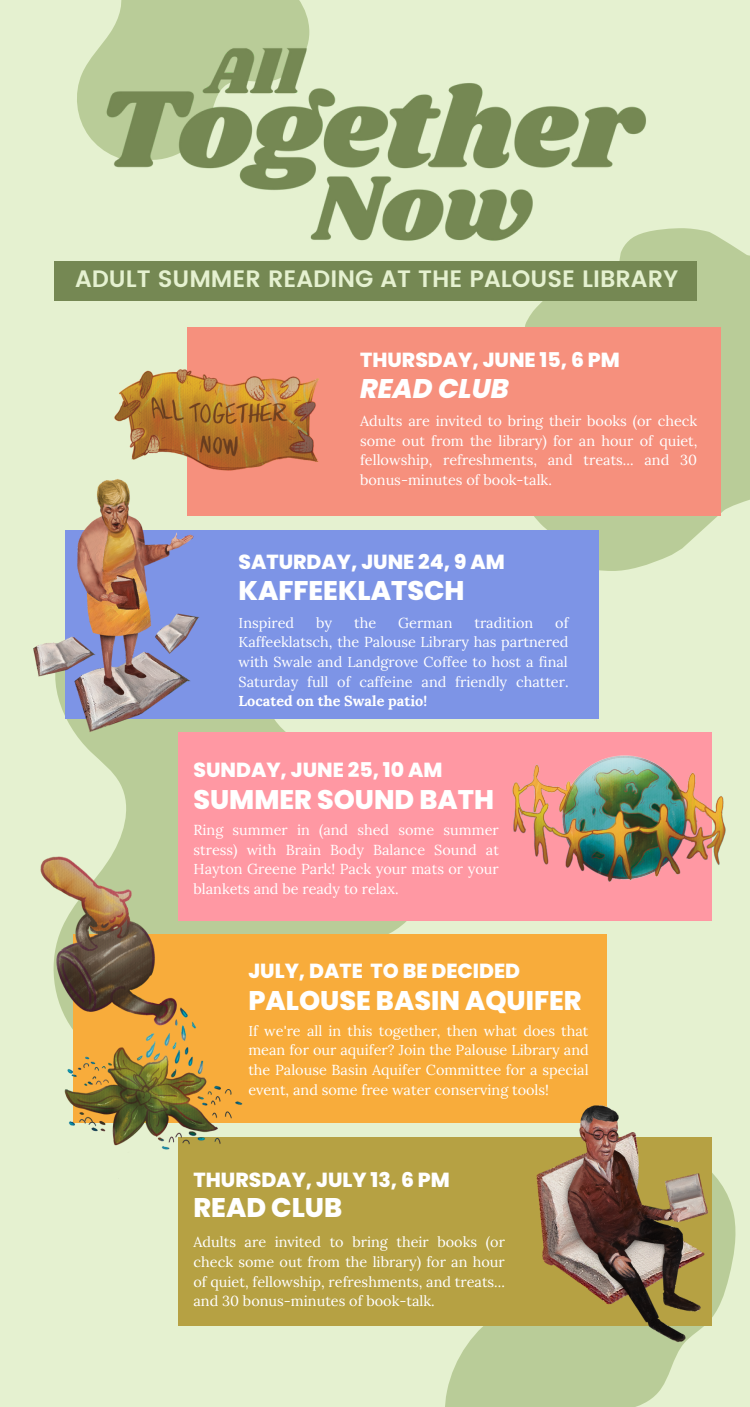
<style>
.page{position:relative;width:750px;height:1407px;background:#fff}
.page>*{position:absolute;margin:0;border:0;box-sizing:border-box;transform-origin:0 0}
.t1{font:800 26.88px "Poppins";color:#fff}
.t2{font:italic 800 26.88px "Poppins";color:#fff}
.t3{font:600 23.75px "Poppins";color:#e5f1d0}
.t4{font:800 20.38px "Poppins";color:#fff}
.t5{font:14.5px/19.8px "Lora";color:#fff;text-align:justify}
.s1{font-weight:700}
</style>
<div class="page">
<div style="left:0;top:0;width:750px;height:1406px;background:#e5f1d0"></div>
<svg style="left:522px;top:228px;width:228px;height:343px;fill:#b9cc98"></svg>
<div style="left:54px;top:262px;width:642px;height:39px;background:#758853"></div>
<svg style="left:83px;top:718px;width:351px;height:216px;fill:#b9cc98"></svg>
<div style="left:65px;top:530px;width:534px;height:188px;background:#7d94e6"></div>
<div style="left:179px;top:732px;width:533px;height:188px;background:#ff98a3"></div>
<div style="left:73px;top:934px;width:534px;height:188px;background:#f8ac3b"></div>
<svg style="left:444px;top:1183px;width:292px;height:223px;fill:#b9cc98"></svg>
<div style="left:179px;top:1137px;width:533px;height:188px;background:#b6a143"></div>
<svg style="left:77px;top:0;width:232px;height:143px"></svg>
<img style="left:95px;top:44px;width:560px;height:201px">
<img style="left:33px;top:612px;width:176px;height:132px">
<img style="left:524px;top:1105px;width:196px;height:250px">
<img style="left:476px;top:718px;width:250px;height:203px">
<img style="left:40px;top:806px;width:251px;height:394px">
<div style="left:187px;top:327px;width:533px;height:188px;background:#f6907d"></div>
<img style="left:75px;top:261px;width:287px;height:351px">
<p class="t3" style="left:75px;top:265px;width:605px">ADULT SUMMER READING AT THE PALOUSE LIBRARY</p>
<p class="t4" style="left:360px;top:345px;width:261px">THURSDAY, JUNE 15, 6 PM</p>
<p class="t2" style="left:360px;top:369px;width:150px">READ CLUB</p>
<p class="t5" style="left:360px;top:411px;width:339px">Adults are invited to bring their books (or check some out from the library) for an hour of quiet, fellowship, refreshments, and treats... and 30 bonus-minutes of book-talk.</p>
<p class="t4" style="left:238px;top:547px;width:268px">SATURDAY, JUNE 24, 9 AM</p>
<p class="t1" style="left:238px;top:571px;width:228px">KAFFEEKLATSCH</p>
<p class="t5" style="left:238px;top:612px;width:332px;text-indent:317px">of Kaffeeklatsch, the Palouse Library has partnered with Swale and Landgrove Coffee to host a final Saturday full of caffeine and friendly chatter.<br><span class="s1">Located on the Swale patio!</span></p>
<p class="t5" style="left:238px;top:612px;width:57px">Inspired</p>
<p class="t5" style="left:316px;top:612px;width:18px">by</p>
<p class="t5" style="left:354px;top:612px;width:24px">the</p>
<p class="t5" style="left:398px;top:612px;width:56px">German</p>
<p class="t5" style="left:474px;top:612px;width:60px">tradition</p>
<p class="t4" style="left:194px;top:755px;width:250px">SUNDAY, JUNE 25, 10 AM</p>
<p class="t1" style="left:194px;top:780px;width:302px">SUMMER SOUND BATH</p>
<p class="t5" style="left:194px;top:819px;width:307px">Ring summer in (and shed some summer stress) with Brain Body Balance Sound at Hayton Greene Park! Pack your mats or your blankets and be ready to relax.</p>
<p class="t4" style="left:248px;top:956px;width:273px">JULY, DATE TO BE DECIDED</p>
<p class="t1" style="left:248px;top:981px;width:335px">PALOUSE BASIN AQUIFER</p>
<p class="t5" style="left:248px;top:1020px;width:342px">If we're all in this together, then what does that mean for our aquifer? Join the Palouse Library and the Palouse Basin Aquifer Committee for a special event, and some free water conserving tools!</p>
<p class="t4" style="left:194px;top:1165px;width:258px">THURSDAY, JULY 13, 6 PM</p>
<p class="t1" style="left:194px;top:1188px;width:150px">READ CLUB</p>
<p class="t5" style="left:194px;top:1232px;width:313px">Adults are invited to bring their books (or check some out from the library) for an hour of quiet, fellowship, refreshments, and treats... and 30 bonus-minutes of book-talk.</p>
</div>
